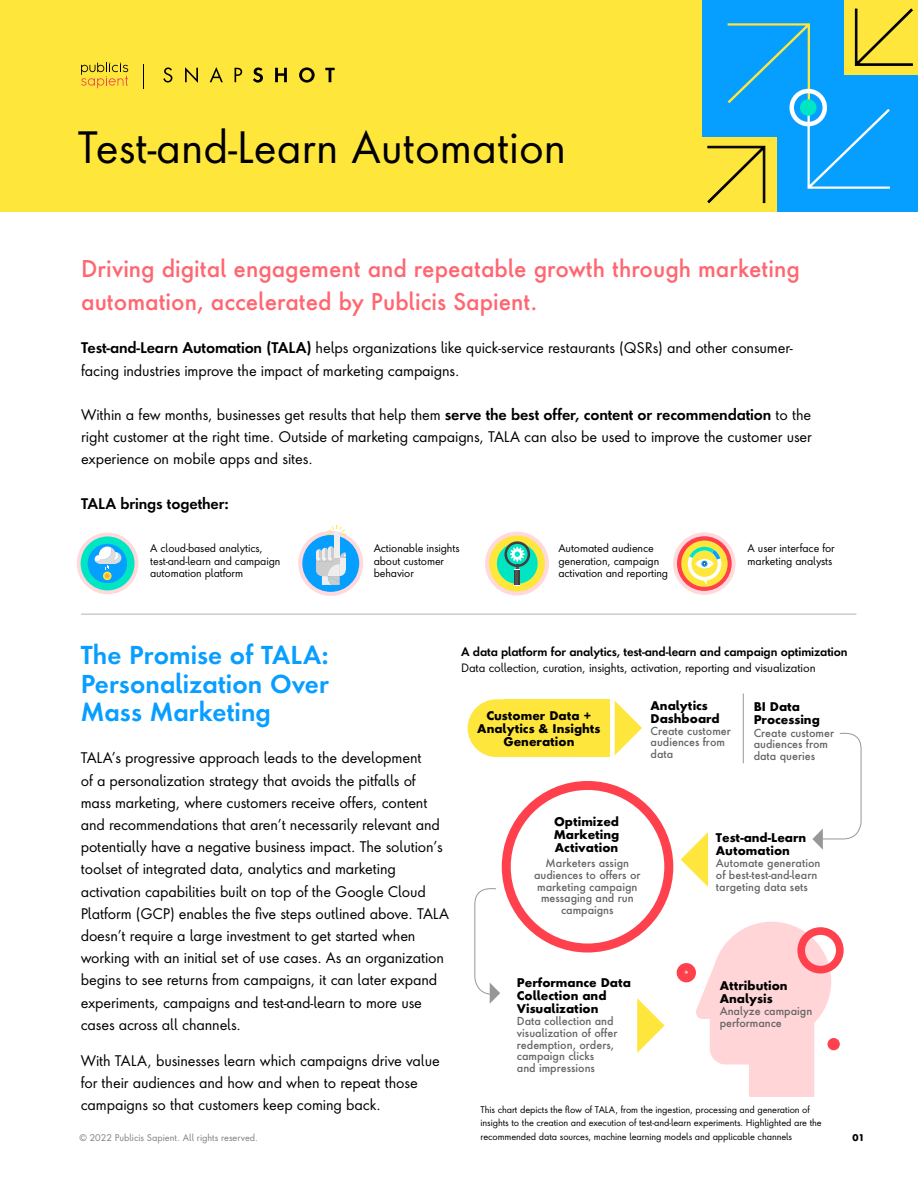
<style>
.page{position:relative;width:918px;height:1188px;background:#fff}
.page>*{position:absolute;margin:0;border:0;box-sizing:border-box;transform-origin:0 0}
.t1{font:42px "Futura Next";color:#000}
.t2{font:600 24px/28.5px "Futura Next";letter-spacing:.005em;color:#089eff;text-align:justify}
.t3{font:500 22.5px/33px "Futura Next";color:#ff6670}
.t4{font:14.25px/22.2px "Futura Next";letter-spacing:-.01em;color:#000}
.t5{font:600 14.25px "Futura Next";letter-spacing:-.01em;color:#000}
.t6{font:700 11.7px/13px "Futura Next";color:#000}
.t7{font:11.25px "Futura Next";letter-spacing:-.01em;color:#000}
.t8{font:600 11.25px "Futura Next";letter-spacing:-.01em;color:#000}
.t9{font:500 10.8px/11.7px "Futura Next";color:#666}
.t10{font:10.5px/12.6px "Futura Next";letter-spacing:-.01em;color:#000}
.t11{font:9px/13.8px "Futura Next";letter-spacing:-.01em;color:#000}
.t12{font:9px "Futura Next";color:#808080}
.t13{font:700 9px "Futura Next";color:#000}
.s1{font-weight:600}
</style>
<div class="page">
<div style="left:0;top:0;width:918px;height:212px;background:#ffe63b"></div>
<svg style="left:163px;top:67px;width:9px;height:16px"></svg>
<svg style="left:185px;top:67px;width:13px;height:16px"></svg>
<svg style="left:210px;top:67px;width:13px;height:15px"></svg>
<svg style="left:235px;top:68px;width:7px;height:14px"></svg>
<svg style="left:253px;top:67px;width:10px;height:16px"></svg>
<svg style="left:275px;top:68px;width:12px;height:14px"></svg>
<svg style="left:299px;top:67px;width:16px;height:16px"></svg>
<svg style="left:325px;top:68px;width:10px;height:14px"></svg>
<svg style="left:143px;top:64px;width:1px;height:25px"></svg>
<hr style="left:81px;top:613px;width:775px;height:2px;background:#ccc">
<svg style="left:79px;top:535px;width:57px;height:57px"></svg>
<div style="left:77px;top:533px;width:61px;height:61px;border:4px solid #ffd9db;border-radius:50%"></div>
<div style="left:88px;top:544px;width:39px;height:39px;background:#079fff;border-radius:20px"></div>
<svg style="left:103px;top:572px;width:9px;height:8px"></svg>
<svg style="left:95px;top:547px;width:26px;height:31px"></svg>
<svg style="left:300px;top:533px;width:61px;height:61px"></svg>
<div style="left:298px;top:531px;width:65px;height:65px;border:4px solid #ffd9db;border-radius:50%"></div>
<div style="left:310px;top:540px;width:42px;height:42px;background:#079fff;border-radius:21px"></div>
<div style="left:334px;top:535px;width:6px;height:23px;background:#eee"></div>
<svg style="left:327px;top:525px;width:19px;height:13px"></svg>
<hr style="left:337px;top:535px;width:3px;height:23px;background:#eee">
<svg style="left:316px;top:546px;width:30px;height:39px"></svg>
<svg style="left:487px;top:534px;width:60px;height:60px"></svg>
<div style="left:485px;top:532px;width:64px;height:64px;border:4px solid #ffd9db;border-radius:50%"></div>
<div style="left:497px;top:543px;width:41px;height:41px;background:#00e6c3;border-radius:20px"></div>
<svg style="left:504px;top:541px;width:26px;height:45px"></svg>
<svg style="left:675px;top:534px;width:59px;height:59px"></svg>
<div style="left:673px;top:532px;width:63px;height:63px;border:4px solid #ffd9db;border-radius:50%"></div>
<div style="left:681px;top:541px;width:47px;height:46px;background:#ffe63b;border-radius:23px"></div>
<svg style="left:688px;top:547px;width:33px;height:38px"></svg>
<div style="left:468px;top:699px;width:138px;height:58px;background:#ffe63c;border-radius:29px"></div>
<div style="left:505px;top:699px;width:105px;height:58px;background:#ffe63c"></div>
<svg style="left:681px;top:832px;width:27px;height:55px"></svg>
<svg style="left:615px;top:701px;width:27px;height:54px"></svg>
<svg style="left:637px;top:998px;width:28px;height:55px"></svg>
<svg style="left:695px;top:922px;width:136px;height:175px"></svg>
<div style="left:502px;top:781px;width:171px;height:172px;border:9px solid #fe414d;border-radius:50%"></div>
<hr style="left:743px;top:694px;width:1px;height:69px;background:#979797">
<svg style="left:474px;top:888px;width:26px;height:116px"></svg>
<svg style="left:812px;top:732px;width:49px;height:118px"></svg>
<div style="left:797px;top:927px;width:47px;height:46px;border:8px solid #fe414d;border-radius:50%"></div>
<div style="left:828px;top:1038px;width:12px;height:12px;background:#fe414d;border-radius:6px"></div>
<div style="left:677px;top:963px;width:19px;height:19px;background:#fe414d;border-radius:10px"></div>
<div style="left:702px;top:0;width:216px;height:212px;background:#079fff"></div>
<svg style="left:808px;top:109px;width:82px;height:80px"></svg>
<svg style="left:728px;top:23px;width:82px;height:80px"></svg>
<div style="left:702px;top:137px;width:74px;height:75px;background:#ffe63c"></div>
<svg style="left:707px;top:146px;width:58px;height:57px"></svg>
<div style="left:844px;top:0;width:74px;height:75px;background:#ffe63c"></div>
<svg style="left:855px;top:9px;width:58px;height:57px"></svg>
<svg style="left:81px;top:63px;width:47px;height:25px"></svg>
<div style="left:789px;top:89px;width:38px;height:37px;border:4px solid #fff;border-radius:50%"></div>
<div style="left:800px;top:99px;width:17px;height:17px;background:#00e6c3;border-radius:50%"></div>
<h1 class="t1" style="left:78px;top:116px;width:490px">Test-and-Learn Automation</h1>
<h3 class="t3" style="left:81px;top:252px;width:720px">Driving digital engagement and repeatable growth through marketing automation, accelerated by Publicis Sapient.</h3>
<p class="t4" style="left:81px;top:336px;width:713px"><span class="s1">Test-and-Learn Automation (TALA)</span> helps organizations like quick-service restaurants (QSRs) and other consumer&shy;facing industries improve the impact of marketing campaigns.</p>
<p class="t4" style="left:81px;top:403px;width:732px;text-align:justify">Within a few months, businesses get results that help them <span class="s1">serve the best offer, content or recommendation</span> to the right customer at the right time. Outside of marketing campaigns, TALA can also be used to improve the customer user experience on mobile apps and sites.</p>
<p class="t5" style="left:81px;top:494px;width:149px">TALA brings together:</p>
<p class="t10" style="left:150px;top:541px;width:132px">A cloud-based analytics, test-and-learn and campaign automation platform</p>
<p class="t10" style="left:374px;top:541px;width:87px">Actionable insights about customer behavior</p>
<p class="t10" style="left:558px;top:541px;width:111px">Automated audience generation, campaign activation and reporting</p>
<p class="t10" style="left:748px;top:541px;width:89px">A user interface for marketing analysts</p>
<h2 class="t2" style="left:81px;top:641px;width:250px">The Promise of TALA:<br>Personalization Over Mass Marketing</h2>
<p class="t4" style="left:81px;top:746px;width:370px">TALA’s progressive approach leads to the development<br>of a personalization strategy that avoids the pitfalls of mass marketing, where customers receive offers, content and recommendations that aren’t necessarily relevant and potentially have a negative business impact. The solution’s toolset of integrated data, analytics and marketing activation capabilities built on top of the Google Cloud Platform (GCP) enables the five steps outlined above. TALA doesn’t require a large investment to get started when working with an initial set of use cases. As an organization begins to see returns from campaigns, it can later expand experiments, campaigns and test-and-learn to more use cases across all channels.</p>
<p class="t4" style="left:81px;top:1048px;width:361px">With TALA, businesses learn which campaigns drive value for their audiences and how and when to repeat those campaigns so that customers keep coming back.</p>
<p class="t8" style="left:461px;top:644px;width:388px">A data platform for analytics, test-and-learn and campaign optimization</p>
<p class="t7" style="left:461px;top:659px;width:356px">Data collection, curation, insights, activation, reporting and visualization</p>
<p class="t6" style="left:477px;top:709px;width:125px;text-align:center">Customer Data +<br>Analytics &amp; Insights<br>Generation</p>
<p class="t6" style="left:651px;top:699px;width:71px">Analytics<br>Dashboard</p>
<p class="t9" style="left:651px;top:725px;width:82px">Create customer audiences from data</p>
<p class="t6" style="left:754px;top:701px;width:68px">BI Data<br>Processing</p>
<p class="t9" style="left:754px;top:727px;width:82px">Create customer audiences from data queries</p>
<p class="t6" style="left:554px;top:815px;width:67px;text-align:justify">Optimized Marketing Activation</p>
<p class="t9" style="left:534px;top:857px;width:108px;text-align:center">Marketers assign audiences to offers or marketing campaign messaging and run campaigns</p>
<p class="t6" style="left:716px;top:831px;width:92px">Test-and-Learn<br>Automation</p>
<p class="t9" style="left:716px;top:857px;width:106px">Automate generation of best-test-and-learn targeting data sets</p>
<p class="t6" style="left:517px;top:977px;width:116px">Performance Data<br>Collection and<br>Visualization</p>
<p class="t9" style="left:517px;top:1016px;width:102px">Data collection and visualization of offer redemption, orders, campaign clicks<br>and impressions</p>
<p class="t6" style="left:720px;top:980px;width:69px">Attribution<br>Analysis</p>
<p class="t9" style="left:720px;top:1005px;width:94px">Analyze campaign performance</p>
<p class="t11" style="left:481px;top:1102px;width:343px">This chart depicts the flow of TALA, from the ingestion, processing and generation of insights to the creation and execution of test-and-learn experiments. Highlighted are the</p>
<p class="t12" style="left:79px;top:1131px;width:180px">© 2022 Publicis Sapient. All rights reserved.</p>
<p class="t11" style="left:481px;top:1129px;width:313px">recommended data sources, machine learning models and applicable channels</p>
<p class="t13" style="left:852px;top:1132px;width:14px">01</p>
</div>
